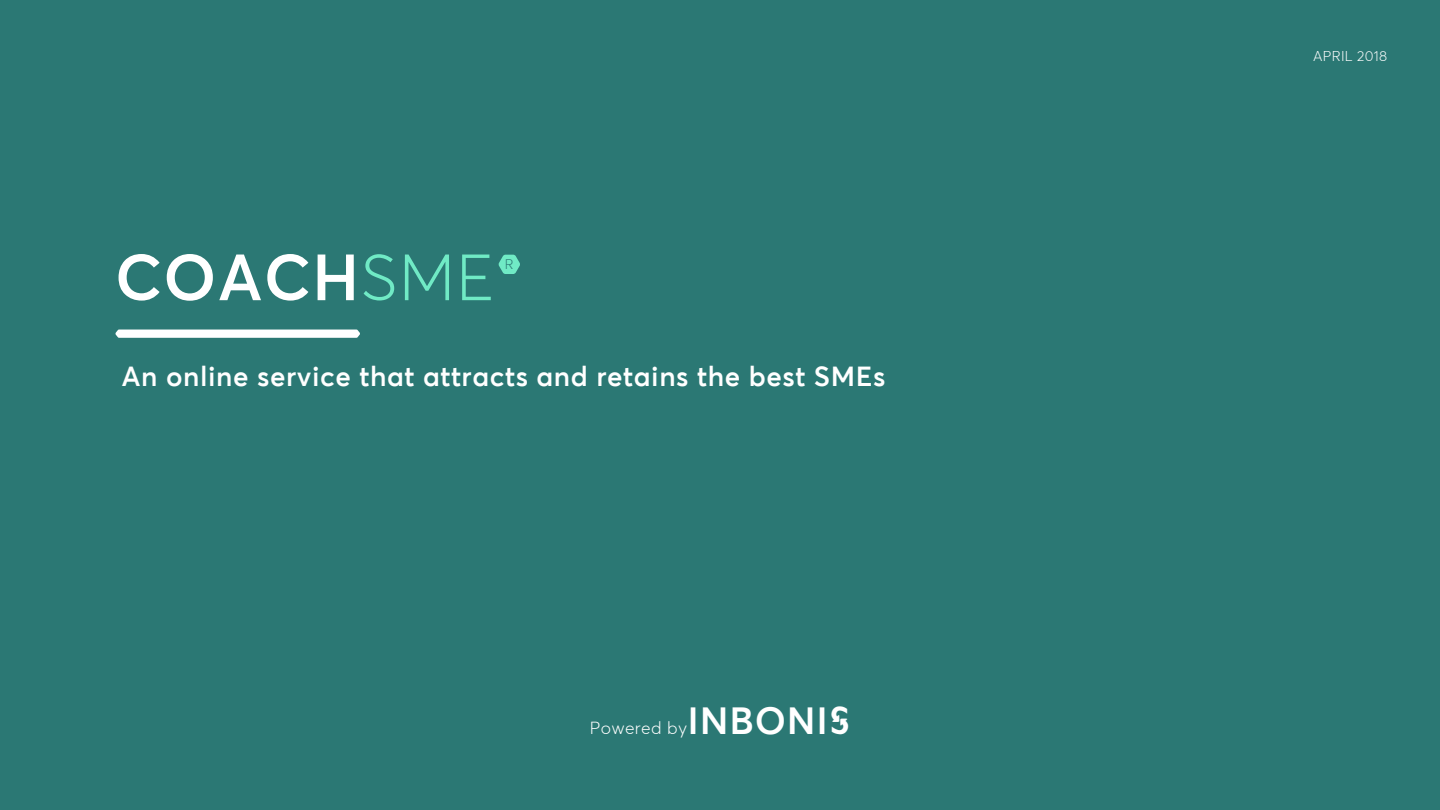
<style>
.page{position:relative;width:1440px;height:810px;background:#2b7874}
.page>*{position:absolute;margin:0;border:0;box-sizing:border-box;transform-origin:0 0}
.t1{font:600 64.35px "Inbonis";letter-spacing:.02em;color:#fff}
.t2{font:600 27.6px "Inbonis";letter-spacing:.02em;color:#fff}
.t3{font:300 17.48px "Inbonis";letter-spacing:.02em;color:#fff}
.t4{font:300 14.25px "Inbonis";letter-spacing:.02em;color:#fff}
.t5{font:300 13.88px "Inbonis";color:#2b7874}
.s1{font-weight:300;color:#70eac5}
.s2{font-weight:600;font-size:37.8px}
</style>
<div class="page">
<svg style="left:498px;top:255px;width:22px;height:19px"></svg>
<svg style="left:115px;top:330px;width:245px;height:8px;background:#f7faf9"></svg>
<h1 class="t1" style="left:115px;top:250px;width:380px">COACH<span class="s1">SME</span></h1>
<p class="t5" style="left:505px;top:258px;width:10px">R</p>
<p class="t2" style="left:122px;top:364px;width:765px">An online service that attracts and retains the best SMEs</p>
<p class="t3" style="left:590px;top:721px;width:263px">Powered by<span class="s2">INBONI§</span></p>
<p class="t4" style="left:1313px;top:50px;width:75px">APRIL 2018</p>
</div>
